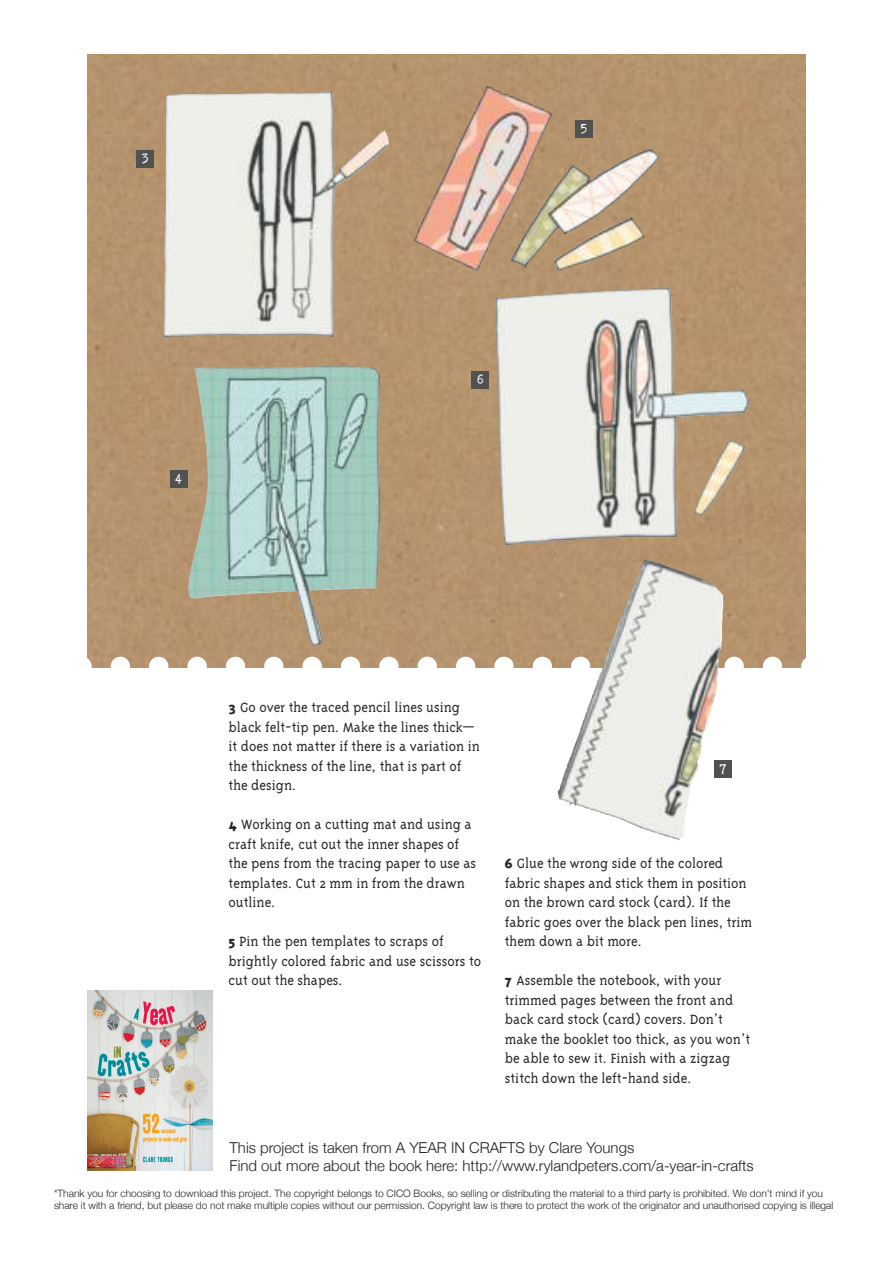
<style>
.page{position:relative;width:893px;height:1263px;background:#fff}
.page>*{position:absolute;margin:0;border:0;box-sizing:border-box;transform-origin:0 0}
.t1{font:300 15.45px/19.5px "Triplex Serif";color:#272627}
.t2{font:300 15px "Helvetica Neue";color:#231f20}
.t3{font:14.55px "Trixie";color:#fdfdfd}
.t4{font:14.55px "Trixie";color:#fff}
.t5{font:300 10.2px/12.3px "Helvetica Neue";color:#231f20}
.s1{font-weight:800}
</style>
<div class="page">
<img style="left:88px;top:54px;width:717px;height:603px">
<svg style="left:88px;top:657px;width:717px;height:19px"></svg>
<div style="left:137px;top:150px;width:17px;height:17px;background:#525152"></div>
<div style="left:170px;top:470px;width:17px;height:17px;background:#525152"></div>
<div style="left:575px;top:121px;width:18px;height:17px;background:#525152"></div>
<div style="left:471px;top:371px;width:18px;height:17px;background:#525152"></div>
<div style="left:714px;top:761px;width:17px;height:17px;background:#525152"></div>
<img style="left:163px;top:92px;width:176px;height:245px">
<img style="left:188px;top:366px;width:146px;height:280px">
<img style="left:495px;top:288px;width:183px;height:258px">
<img style="left:558px;top:560px;width:116px;height:279px">
<img style="left:414px;top:99px;width:136px;height:172px">
<img style="left:88px;top:990px;width:125px;height:180px">
<p class="t3" style="left:141px;top:148px;width:10px">3</p>
<p class="t3" style="left:175px;top:468px;width:10px">4</p>
<p class="t3" style="left:476px;top:369px;width:10px">6</p>
<p class="t3" style="left:580px;top:118px;width:10px">5</p>
<p class="t1" style="left:229px;top:698px;width:253px"><span class="s1">3</span> Go over the traced pencil lines using black felt-tip pen. Make the lines thick— it does not matter if there is a variation in the thickness of the line, that is part of the design.</p>
<p class="t1" style="left:229px;top:815px;width:249px"><span class="s1">4</span> Working on a cutting mat and using a craft knife, cut out the inner shapes of the pens from the tracing paper to use as templates. Cut 2 mm in from the drawn outline.</p>
<p class="t1" style="left:229px;top:932px;width:254px"><span class="s1">5</span> Pin the pen templates to scraps of brightly colored fabric and use scissors to cut out the shapes.</p>
<p class="t4" style="left:719px;top:758px;width:10px">7</p>
<p class="t1" style="left:505px;top:854px;width:249px"><span class="s1">6</span> Glue the wrong side of the colored fabric shapes and stick them in position on the brown card stock (card). If the fabric goes over the black pen lines, trim them down a bit more.</p>
<p class="t1" style="left:505px;top:971px;width:247px"><span class="s1">7</span> Assemble the notebook, with your trimmed pages between the front and back card stock (card) covers. Don’t make the booklet too thick, as you won’t be able to sew it. Finish with a zigzag stitch down the left-hand side.</p>
<p class="t2" style="left:230px;top:1135px;width:406px">This project is taken from A YEAR IN CRAFTS by Clare Youngs</p>
<p class="t2" style="left:230px;top:1153px;width:526px">Find out more about the book here: http://www.rylandpeters.com/a-year-in-crafts</p>
<p class="t5" style="left:54px;top:1186px;width:781px">*Thank you for choosing to download this project. The copyright belongs to CICO Books, so selling or distributing the material to a third party is prohibited. We don’t mind if you share it with a friend, but please do not make multiple copies without our permission. Copyright law is there to protect the work of the originator and unauthorised copying is illegal</p>
</div>
